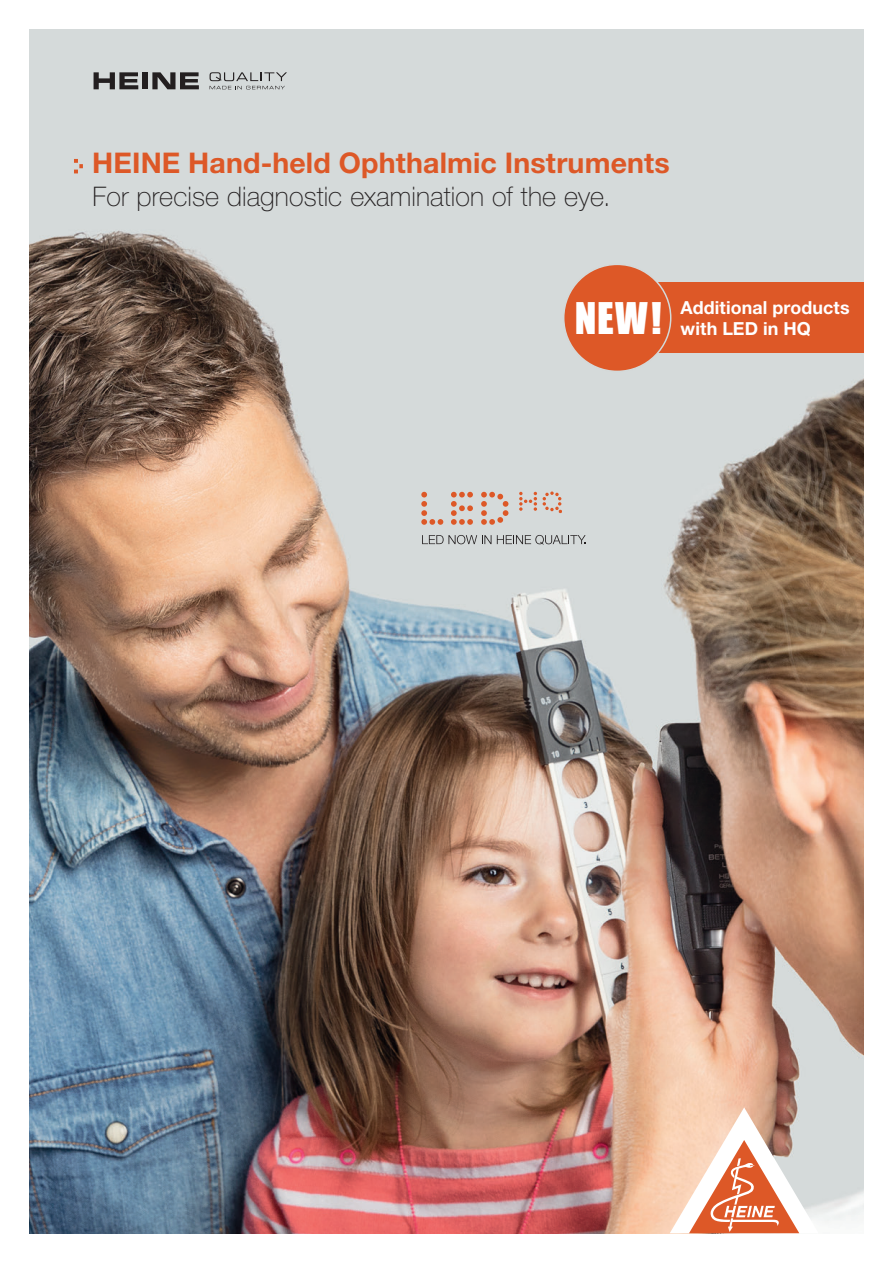
<style>
.page{position:relative;width:893px;height:1263px;background:#fff}
.page>*{position:absolute;margin:0;border:0;box-sizing:border-box;transform-origin:0 0}
.t1{font:40.05px "Impact";color:#fff}
.t2{font:700 28.5px "Helvetica Neue LT Std";letter-spacing:.005em;color:#dd5827}
.t3{font:100 27px "Helvetica Neue LT Std";letter-spacing:.005em;color:#231f20}
.t4{font:700 18px "Helvetica Neue LT Std";letter-spacing:.005em;color:#fff}
</style>
<div class="page">
<img style="left:30px;top:30px;width:833px;height:1203px">
<div style="left:625px;top:283px;width:238px;height:70px;background:#dd5827"></div>
<div style="left:564px;top:264px;width:107px;height:107px;background:#dd5827;border-radius:50%"></div>
<div style="left:563px;top:264px;width:108px;height:108px;border:2px solid #d4d9d9;border-radius:50%"></div>
<svg style="left:670px;top:1107px;width:149px;height:126px"></svg>
<svg style="left:94px;top:72px;width:44px;height:17px"></svg>
<div style="left:143px;top:72px;width:5px;height:17px;background:#231f20"></div>
<svg style="left:152px;top:72px;width:47px;height:17px"></svg>
<svg style="left:210px;top:72px;width:77px;height:17px"></svg>
<svg style="left:421px;top:492px;width:22px;height:33px"></svg>
<svg style="left:451px;top:492px;width:22px;height:33px"></svg>
<svg style="left:481px;top:492px;width:27px;height:33px"></svg>
<svg style="left:519px;top:492px;width:18px;height:19px"></svg>
<svg style="left:543px;top:491px;width:19px;height:22px"></svg>
<svg style="left:74px;top:159px;width:9px;height:14px"></svg>
<svg style="left:422px;top:535px;width:69px;height:9px"></svg>
<svg style="left:497px;top:535px;width:89px;height:10px"></svg>
<p class="t2" style="left:92px;top:146px;width:579px">HEINE Hand-held Ophthalmic Instruments</p>
<p class="t3" style="left:93px;top:181px;width:520px">For precise diagnostic examination of the eye.</p>
<h1 class="t1" style="left:575px;top:287px;width:88px">NEW!</h1>
<p class="t4" style="left:681px;top:296px;width:171px">Additional products</p>
<p class="t4" style="left:681px;top:318px;width:132px">with LED in HQ</p>
</div>
